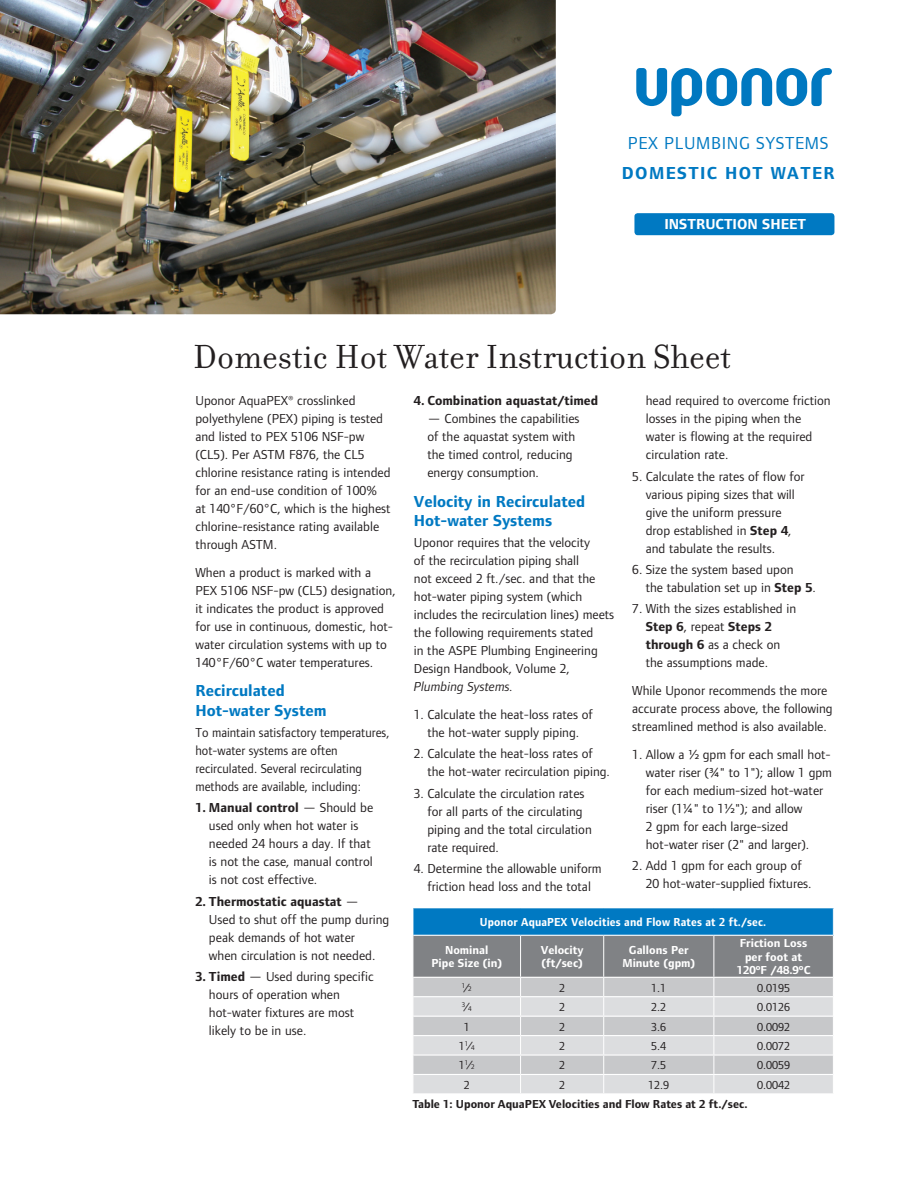
<style>
.page{position:relative;width:918px;height:1188px;background:#fff}
.page>*{position:absolute;margin:0;border:0;box-sizing:border-box;transform-origin:0 0}
.Head_24_24{font:36px "Filosofia Regular Lining";color:#231f20}
.t1{font:18px "Foundry Form Sans";letter-spacing:.035em;color:#0079c2}
.t2{font:700 18px "Foundry Form Sans";letter-spacing:.075em;color:#0079c2}
.Subhead_11_13{font:700 16.5px/19.5px "Foundry Form Sans";color:#0079c2}
.subhead{font:700 15px "Foundry Form Sans";color:#fff}
.Body_9_12{font:13.5px/18px "Foundry Form Sans";color:#231f20}
.Body_9_12-2{font:13.5px/18px "Foundry Form Sans";color:#231f20;scale:.95 1}
.Body_9_12-3{font:700 13.5px "Foundry Form Sans";color:#231f20}
.Table_Body_8_8{font:700 12px/13.5px "Foundry Form Sans";color:#fff;text-align:center}
.Table_Body_8_8-2{font:12px "Foundry Form Sans";color:#231f20}
.Figure_8_9{font:700 12px "Foundry Form Sans";color:#231f20}
.Table_Body_8_8-3{font:700 12px "Foundry Form Sans";color:#fff;scale:.95 1}
.Table_Body_8_8-4{font:7.05px "Foundry Form Sans";color:#231f20}
.s1{font-weight:700}
.s2{font-style:italic}
.s3{font-size:12px}
.s4{font-size:7.05px}
</style>
<div class="page">
<svg style="left:636px;top:68px;width:196px;height:48px"></svg>
<div style="left:634px;top:213px;width:200px;height:22px;background:#0079c2;border-radius:3px"></div>
<svg style="left:413px;top:908px;width:421px;height:185px;background:#a0b3c0"></svg>
<hr style="left:413px;top:935px;width:108px;height:1px;background:#fff">
<hr style="left:521px;top:935px;width:83px;height:1px;background:#fff">
<hr style="left:604px;top:935px;width:110px;height:1px;background:#fff">
<hr style="left:714px;top:935px;width:119px;height:1px;background:#fff">
<hr style="left:413px;top:977px;width:108px;height:1px;background:#fff">
<hr style="left:521px;top:977px;width:83px;height:1px;background:#fff">
<hr style="left:604px;top:977px;width:110px;height:1px;background:#fff">
<hr style="left:714px;top:977px;width:119px;height:1px;background:#fff">
<hr style="left:413px;top:996px;width:108px;height:1px;background:#fff">
<hr style="left:521px;top:996px;width:83px;height:1px;background:#fff">
<hr style="left:604px;top:996px;width:110px;height:1px;background:#fff">
<hr style="left:714px;top:996px;width:119px;height:1px;background:#fff">
<hr style="left:413px;top:1016px;width:108px;height:1px;background:#fff">
<hr style="left:521px;top:1016px;width:83px;height:1px;background:#fff">
<hr style="left:604px;top:1016px;width:110px;height:1px;background:#fff">
<hr style="left:714px;top:1016px;width:119px;height:1px;background:#fff">
<hr style="left:413px;top:1035px;width:108px;height:1px;background:#fff">
<hr style="left:521px;top:1035px;width:83px;height:1px;background:#fff">
<hr style="left:604px;top:1035px;width:110px;height:1px;background:#fff">
<hr style="left:714px;top:1035px;width:119px;height:1px;background:#fff">
<hr style="left:413px;top:1054px;width:108px;height:2px;background:#fff">
<hr style="left:521px;top:1054px;width:83px;height:2px;background:#fff">
<hr style="left:604px;top:1054px;width:110px;height:2px;background:#fff">
<hr style="left:714px;top:1054px;width:119px;height:2px;background:#fff">
<hr style="left:413px;top:1074px;width:108px;height:1px;background:#fff">
<hr style="left:521px;top:1074px;width:83px;height:1px;background:#fff">
<hr style="left:604px;top:1074px;width:110px;height:1px;background:#fff">
<hr style="left:714px;top:1074px;width:119px;height:1px;background:#fff">
<img style="left:0;top:0;width:556px;height:314px">
<p class="t1" style="left:628px;top:133px;width:202px">PEX PLUMBING SYSTEMS</p>
<p class="t2" style="left:622px;top:163px;width:214px">DOMESTIC HOT WATER</p>
<p class="subhead" style="left:664px;top:216px;width:143px">INSTRUCTION SHEET</p>
<p class="Head_24_24" style="left:193px;top:337px;width:539px">Domestic Hot Water Instruction Sheet</p>
<p class="Body_9_12" style="left:195px;top:392px;width:197px">Uponor AquaPEX® crosslinked polyethylene (PEX) piping is tested and listed to PEX 5106 NSF-pw (CL5). Per ASTM F876, the CL5 chlorine resistance rating is intended for an end-use condition of 100% at 140°F/60°C, which is the highest chlorine-resistance rating available through ASTM.</p>
<p class="Body_9_12" style="left:195px;top:563px;width:202px">When a product is marked with a PEX 5106 NSF-pw (CL5) designation, it indicates the product is approved for use in continuous, domestic, hot&shy;water circulation systems with up to 140°F/60°C water temperatures.</p>
<p class="Subhead_11_13" style="left:195px;top:681px;width:133px">Recirculated<br>Hot-water System</p>
<p class="Body_9_12-2" style="left:195px;top:723px;width:206px">To maintain satisfactory temperatures, hot-water systems are often recirculated. Several recirculating methods are available, including:</p>
<p class="Body_9_12" style="left:209px;top:799px;width:166px;text-indent:-14px"><span class="s1">1. Manual control</span> — Should be used only when hot water is needed 24 hours a day. If that is not the case, manual control is not cost effective.</p>
<p class="Body_9_12" style="left:209px;top:892px;width:182px;text-indent:-14px"><span class="s1">2. Thermostatic aquastat</span> —<br>Used to shut off the pump during peak demands of hot water<br>when circulation is not needed.</p>
<p class="Body_9_12" style="left:209px;top:967px;width:166px;text-indent:-14px"><span class="s1">3. Timed</span> — Used during specific hours of operation when hot-water fixtures are most likely to be in use.</p>
<p class="Body_9_12-3" style="left:414px;top:393px;width:186px">4. Combination aquastat/timed</p>
<p class="Body_9_12" style="left:427px;top:410px;width:154px">— Combines the capabilities of the aquastat system with the timed control, reducing energy consumption.</p>
<p class="Subhead_11_13" style="left:414px;top:491px;width:173px">Velocity in Recirculated<br>Hot-water Systems</p>
<p class="Body_9_12" style="left:414px;top:534px;width:202px">Uponor requires that the velocity<br>of the recirculation piping shall<br>not exceed 2 ft./sec. and that the hot-water piping system (which includes the recirculation lines) meets the following requirements stated<br>in the ASPE Plumbing Engineering<br>Design Handbook, Volume 2,<br><span class="s2">Plumbing Systems.</span></p>
<p class="Body_9_12" style="left:414px;top:705px;width:181px;text-align:center">1. Calculate the heat-loss rates of the hot-water supply piping.</p>
<p class="Body_9_12" style="left:427px;top:745px;width:184px;text-indent:-14px">2. Calculate the heat-loss rates of the hot-water recirculation piping.</p>
<p class="Body_9_12" style="left:427px;top:784px;width:166px;text-indent:-14px">3. Calculate the circulation rates for all parts of the circulating piping and the total circulation rate required.</p>
<p class="Body_9_12" style="left:414px;top:859px;width:189px;text-align:center">4. Determine the allowable uniform friction head loss and the total</p>
<p class="Body_9_12" style="left:646px;top:392px;width:186px">head required to overcome friction losses in the piping when the water is flowing at the required circulation rate.</p>
<p class="Body_9_12" style="left:646px;top:467px;width:160px;text-indent:-14px">5. Calculate the rates of flow for various piping sizes that will give the uniform pressure drop established in <span class="s1">Step 4</span>, and tabulate the results.</p>
<p class="Body_9_12" style="left:646px;top:560px;width:172px;text-indent:-14px">6. Size the system based upon<br>the tabulation set up in <span class="s1">Step 5</span>.</p>
<p class="Body_9_12" style="left:646px;top:599px;width:152px;text-indent:-14px">7. With the sizes established in<br><span class="s1">Step 6</span>, repeat <span class="s1">Steps 2 through 6</span> as a check on the assumptions made.</p>
<p class="Body_9_12" style="left:632px;top:681px;width:202px">While Uponor recommends the more accurate process above, the following streamlined method is also available.</p>
<p class="Body_9_12" style="left:646px;top:745px;width:188px;text-indent:-14px">1. Allow a ½ gpm for each small hot&shy;water riser (¾" to 1"); allow 1 gpm for each medium-sized hot-water riser (1¼" to 1½"); and allow<br>2 gpm for each large-sized hot-water riser (2" and larger).</p>
<p class="Body_9_12" style="left:646px;top:856px;width:167px;text-indent:-14px">2. Add 1 gpm for each group of<br>20 hot-water-supplied fixtures.</p>
<p class="Table_Body_8_8-3" style="left:480px;top:915px;width:303px">Uponor AquaPEX Velocities and Flow Rates at 2 ft./sec.</p>
<p class="Table_Body_8_8" style="left:431px;top:943px;width:72px">Nominal<br>Pipe Size (in)</p>
<p class="Table_Body_8_8" style="left:541px;top:943px;width:44px;text-align:left">Velocity (ft/sec)</p>
<p class="Table_Body_8_8" style="left:622px;top:943px;width:74px">Gallons Per<br>Minute (gpm)</p>
<p class="Table_Body_8_8" style="left:737px;top:936px;width:75px">Friction Loss per foot at<br>120ºF /48.9ºC</p>
<p class="Table_Body_8_8-4" style="left:462px;top:983px;width:11px">1<span class="s3">⁄</span>2</p>
<p class="Table_Body_8_8-2" style="left:559px;top:981px;width:7px">2</p>
<p class="Table_Body_8_8-2" style="left:651px;top:981px;width:16px">1.1</p>
<p class="Table_Body_8_8-2" style="left:757px;top:981px;width:34px">0.0195</p>
<p class="Table_Body_8_8-4" style="left:462px;top:1003px;width:11px">3<span class="s3">⁄</span>4</p>
<p class="Table_Body_8_8-2" style="left:559px;top:1000px;width:7px">2</p>
<p class="Table_Body_8_8-2" style="left:651px;top:1000px;width:16px">2.2</p>
<p class="Table_Body_8_8-2" style="left:757px;top:1000px;width:34px">0.0126</p>
<p class="Table_Body_8_8-2" style="left:464px;top:1020px;width:7px">1</p>
<p class="Table_Body_8_8-2" style="left:559px;top:1020px;width:7px">2</p>
<p class="Table_Body_8_8-2" style="left:651px;top:1020px;width:16px">3.6</p>
<p class="Table_Body_8_8-2" style="left:757px;top:1020px;width:34px">0.0092</p>
<p class="Table_Body_8_8-2" style="left:459px;top:1039px;width:17px">1<sup>1</sup>⁄<span class="s4">4</span></p>
<p class="Table_Body_8_8-2" style="left:559px;top:1039px;width:7px">2</p>
<p class="Table_Body_8_8-2" style="left:651px;top:1039px;width:16px">5.4</p>
<p class="Table_Body_8_8-2" style="left:757px;top:1039px;width:34px">0.0072</p>
<p class="Table_Body_8_8-2" style="left:459px;top:1059px;width:17px">1<sup>1</sup>⁄<span class="s4">2</span></p>
<p class="Table_Body_8_8-2" style="left:559px;top:1059px;width:7px">2</p>
<p class="Table_Body_8_8-2" style="left:651px;top:1059px;width:16px">7.5</p>
<p class="Table_Body_8_8-2" style="left:757px;top:1059px;width:34px">0.0059</p>
<p class="Table_Body_8_8-2" style="left:464px;top:1078px;width:7px">2</p>
<p class="Table_Body_8_8-2" style="left:559px;top:1078px;width:7px">2</p>
<p class="Table_Body_8_8-2" style="left:648px;top:1078px;width:22px">12.9</p>
<p class="Table_Body_8_8-2" style="left:757px;top:1078px;width:34px">0.0042</p>
<p class="Figure_8_9" style="left:413px;top:1098px;width:337px">Table 1: Uponor AquaPEX Velocities and Flow Rates at 2 ft./sec.</p>
</div>
